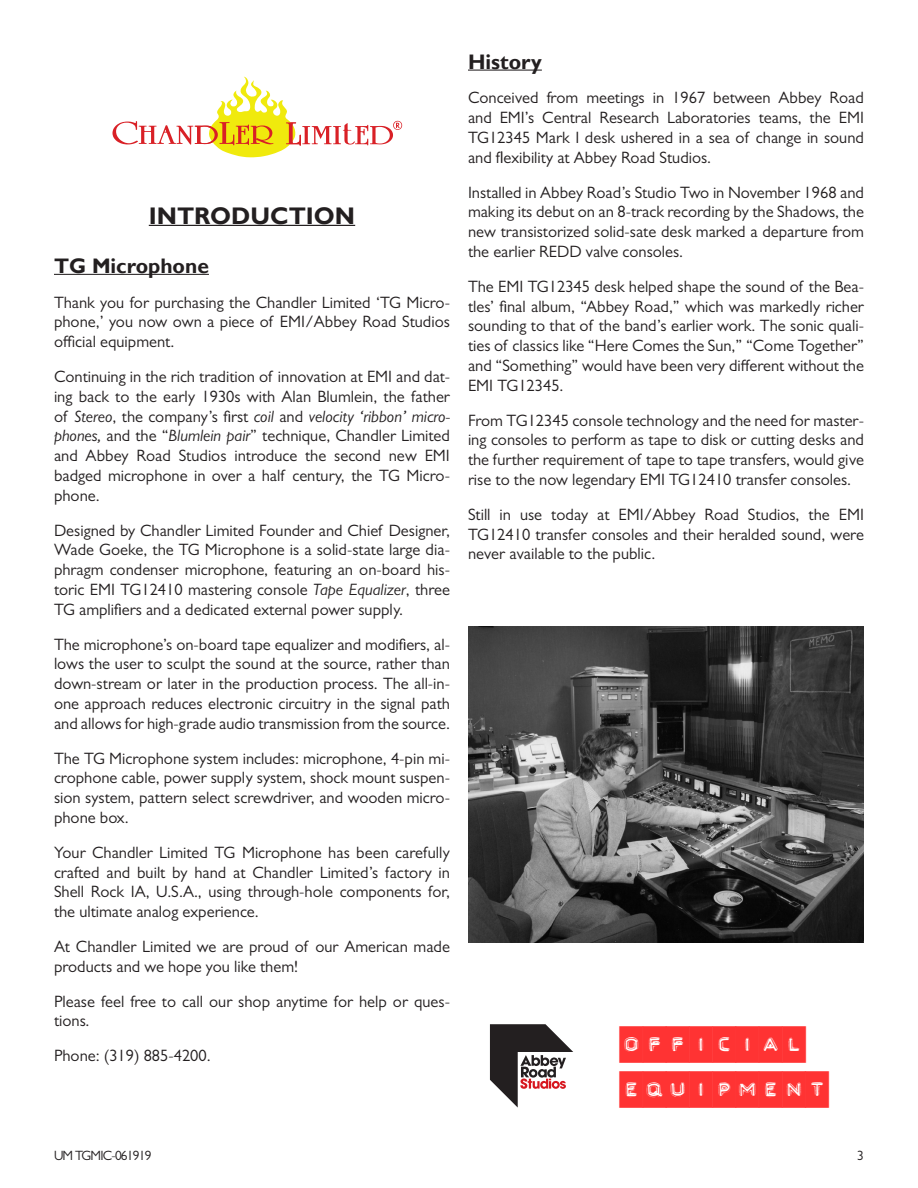
<style>
.page{position:relative;width:918px;height:1188px;background:#fff}
.page>*{position:absolute;margin:0;border:0;box-sizing:border-box;transform-origin:0 0}
.t1{font:700 24px "Gill Sans";color:#231f20}
.Section_Header{font:700 21px "Gill Sans";color:#231f20}
.t2{font:18px "fzm Embossed Label";color:#f33}
.t3{font:16.5px/19.8px "Gill Sans MT Std";color:#231f20;text-align:justify}
.t4{font:13.5px "Gill Sans MT Std";letter-spacing:-.06em;color:#231f20}
.s1{font-style:italic}
</style>
<div class="page">
<img style="left:468px;top:626px;width:396px;height:316px">
<svg style="left:489px;top:1024px;width:84px;height:84px"></svg>
<svg style="left:112px;top:77px;width:290px;height:80px"></svg>
<hr style="left:149px;top:225px;width:206px;height:1px;background:#231f20">
<hr style="left:54px;top:274px;width:155px;height:1px;background:#231f20">
<hr style="left:468px;top:70px;width:74px;height:1px;background:#231f20">
<p class="t1" style="left:149px;top:201px;width:208px">INTRODUCTION</p>
<p class="Section_Header" style="left:54px;top:253px;width:156px">TG Microphone</p>
<p class="t3" style="left:54px;top:292px;width:398px">Thank you for purchasing the Chandler Limited ‘TG Micro&shy;phone,’ you now own a piece of EMI/Abbey Road Studios official equipment.</p>
<p class="t3" style="left:54px;top:366px;width:397px">Continuing in the rich tradition of innovation at EMI and dat&shy;ing back to the early 1930s with Alan Blumlein, the father of <span class="s1">Stereo</span>, the company’s first <span class="s1">coil</span> and <span class="s1">velocity ‘ribbon’ micro&shy;phones,</span> and the “<span class="s1">Blumlein pair</span>” technique, Chandler Limited and Abbey Road Studios introduce the second new EMI badged microphone in over a half century, the TG Micro&shy;phone.</p>
<p class="t3" style="left:54px;top:520px;width:398px">Designed by Chandler Limited Founder and Chief Designer, Wade Goeke, the TG Microphone is a solid-state large dia&shy;phragm condenser microphone, featuring an on-board his&shy;toric EMI TG12410 mastering console <span class="s1">Tape Equalizer</span>, three TG amplifiers and a dedicated external power supply.</p>
<p class="t3" style="left:54px;top:634px;width:398px">The microphone’s on-board tape equalizer and modifiers, al&shy;lows the user to sculpt the sound at the source, rather than down-stream or later in the production process. The all-in&shy;one approach reduces electronic circuitry in the signal path and allows for high-grade audio transmission from the source.</p>
<p class="t3" style="left:54px;top:748px;width:397px">The TG Microphone system includes: microphone, 4-pin mi&shy;crophone cable, power supply system, shock mount suspen&shy;sion system, pattern select screwdriver, and wooden micro&shy;phone box.</p>
<p class="t3" style="left:54px;top:842px;width:398px">Your Chandler Limited TG Microphone has been carefully crafted and built by hand at Chandler Limited’s factory in Shell Rock IA, U.S.A., using through-hole components for, the ultimate analog experience.</p>
<p class="t3" style="left:54px;top:936px;width:398px">At Chandler Limited we are proud of our American made products and we hope you like them!</p>
<p class="t3" style="left:54px;top:991px;width:397px">Please feel free to call our shop anytime for help or ques&shy;tions.</p>
<p class="t3" style="left:54px;top:1046px;width:158px">Phone: (319) 885-4200.</p>
<p class="Section_Header" style="left:468px;top:49px;width:75px">History</p>
<p class="t3" style="left:468px;top:88px;width:398px">Conceived from meetings in 1967 between Abbey Road and EMI’s Central Research Laboratories teams, the EMI TG12345 Mark I desk ushered in a sea of change in sound and flexibility at Abbey Road Studios.</p>
<p class="t3" style="left:468px;top:182px;width:398px">Installed in Abbey Road’s Studio Two in November 1968 and making its debut on an 8-track recording by the Shadows, the new transistorized solid-sate desk marked a departure from the earlier REDD valve consoles.</p>
<p class="t3" style="left:468px;top:276px;width:398px">The EMI TG12345 desk helped shape the sound of the Bea&shy;tles’ final album, “Abbey Road,” which was markedly richer sounding to that of the band’s earlier work. The sonic quali&shy;ties of classics like “Here Comes the Sun,” “Come Together” and “Something” would have been very different without the EMI TG12345.</p>
<p class="t3" style="left:468px;top:410px;width:397px">From TG12345 console technology and the need for master&shy;ing consoles to perform as tape to disk or cutting desks and the further requirement of tape to tape transfers, would give rise to the now legendary EMI TG12410 transfer consoles.</p>
<p class="t3" style="left:468px;top:504px;width:398px">Still in use today at EMI/Abbey Road Studios, the EMI TG12410 transfer consoles and their heralded sound, were never available to the public.</p>
<p class="t2" style="left:620px;top:1034px;width:187px">OFFICIAL</p>
<p class="t2" style="left:620px;top:1079px;width:210px">EQUIPMENT</p>
<p class="t4" style="left:54px;top:1148px;width:99px">UM TGMIC-061919</p>
<p class="t4" style="left:857px;top:1148px;width:8px">3</p>
</div>
